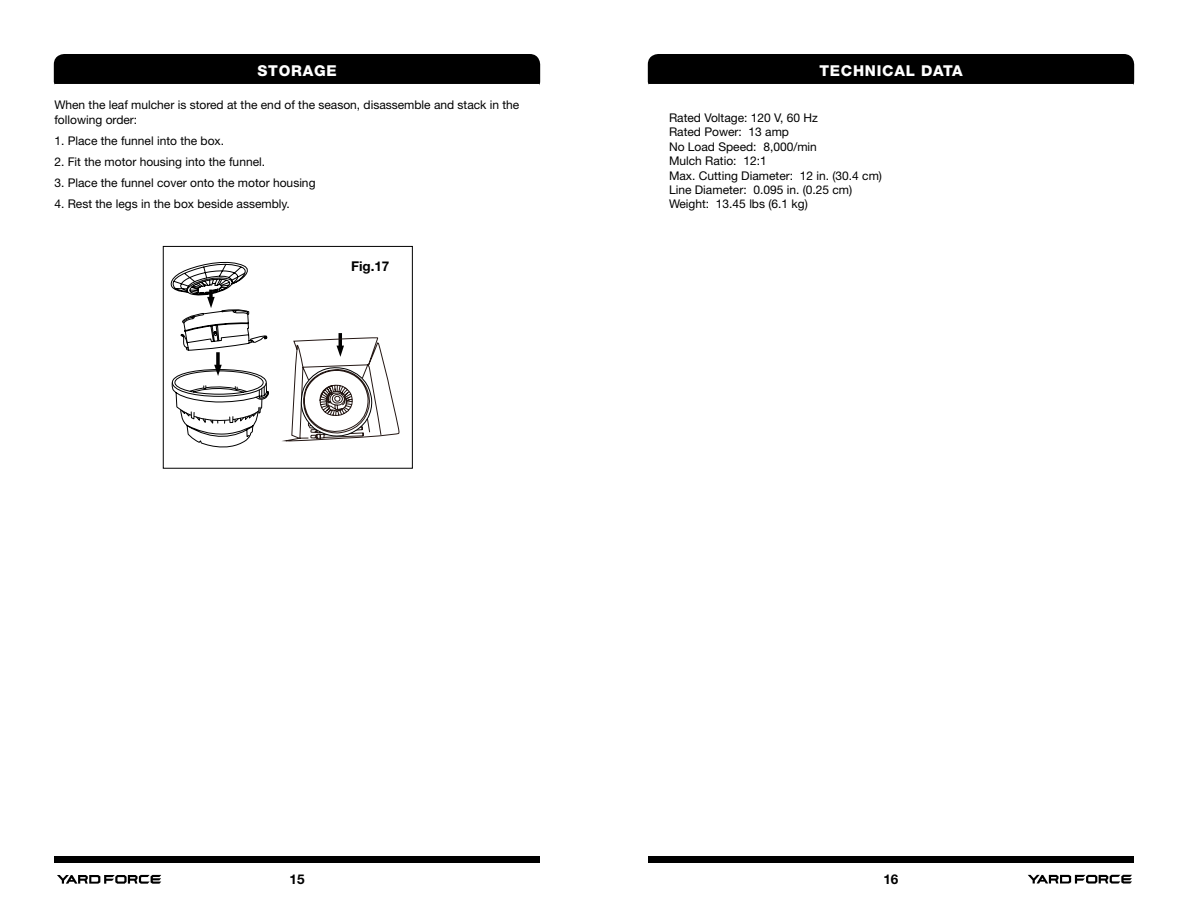
<style>
.page{position:relative;width:1188px;height:918px;background:#fff}
.page>*{position:absolute;margin:0;border:0;box-sizing:border-box;transform-origin:0 0}
.t1{font:800 15px "Helvetica Neue LT Std";letter-spacing:.05em;color:#fff}
.t2{font:700 13.5px "Helvetica Neue LT Std";color:#000}
.t3{font:12px/14.4px "Helvetica Neue LT Std";color:#000}
</style>
<div class="page">
<div style="left:54px;top:856px;width:486px;height:7px;background:#000"></div>
<div style="left:648px;top:856px;width:486px;height:7px;background:#000"></div>
<svg style="left:57px;top:875px;width:104px;height:9px"></svg>
<svg style="left:1028px;top:875px;width:104px;height:9px"></svg>
<div style="left:54px;top:54px;width:486px;height:31px;background:#000"></div>
<div style="left:648px;top:54px;width:486px;height:31px;background:#000"></div>
<svg style="left:170px;top:261px;width:99px;height:187px"></svg>
<div style="left:163px;top:246px;width:250px;height:222px;border:1px solid #000"></div>
<svg style="left:282px;top:333px;width:118px;height:109px"></svg>
<p class="t1" style="left:258px;top:61px;width:81px">STORAGE</p>
<p class="t3" style="left:54px;top:98px;width:467px">When the leaf mulcher is stored at the end of the season, disassemble and stack in the following order:</p>
<p class="t3" style="left:54px;top:133px;width:171px">1. Place the funnel into the box.</p>
<p class="t3" style="left:54px;top:155px;width:212px">2. Fit the motor housing into the funnel.</p>
<p class="t3" style="left:54px;top:176px;width:263px">3. Place the funnel cover onto the motor housing</p>
<p class="t3" style="left:54px;top:197px;width:237px">4. Rest the legs in the box beside assembly.</p>
<p class="t2" style="left:351px;top:258px;width:40px">Fig.17</p>
<p class="t1" style="left:819px;top:61px;width:145px">TECHNICAL DATA</p>
<p class="t3" style="left:669px;top:110px;width:214px">Rated Voltage: 120 V, 60 Hz<br>Rated Power: 13 amp<br>No Load Speed: 8,000/min<br>Mulch Ratio: 12:1<br>Max. Cutting Diameter: 12 in. (30.4 cm)<br>Line Diameter: 0.095 in. (0.25 cm)<br>Weight: 13.45 lbs (6.1 kg)</p>
<p class="t2" style="left:289px;top:871px;width:17px">15</p>
<p class="t2" style="left:883px;top:871px;width:17px">16</p>
</div>
